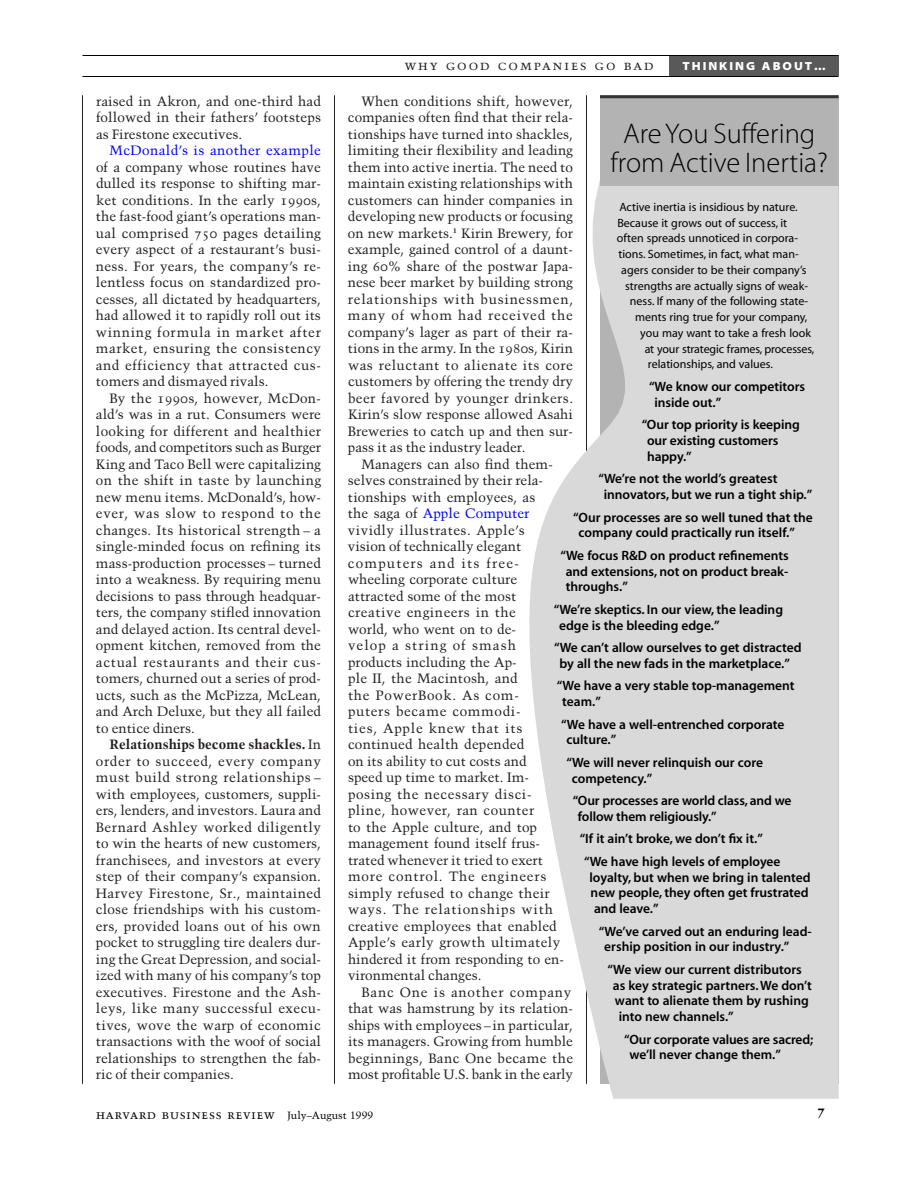
<style>
.page{position:relative;width:918px;height:1188px;background:#fff}
.page>*{position:absolute;margin:0;border:0;box-sizing:border-box;transform-origin:0 0}
.t1{font:28.5px/28.5px "Myriad MM 215 600";color:#000;text-align:center}
.t2{font:14.55px "Trump Mediaeval SC";letter-spacing:.12em;color:#231f20}
.t3{font:13.5px/16.5px "Trump Mediaeval";color:#231f20;text-align:justify}
.t4{font:13.5px/15.8px "Myriad MM 565 600";color:#000}
.t5{font:13.5px "Trump Mediaeval SC";letter-spacing:.055em;color:#000}
.t6{font:13.5px "Trump Mediaeval";letter-spacing:.03em;color:#00f}
.t7{font:13.5px "Trump Mediaeval";letter-spacing:.005em;color:#00f}
.t8{font:700 13.5px "Trump Mediaeval";color:#000}
.t9{font:12px "Myriad MM 400 600";color:#000}
.t10{font:11.7px "Myriad MM 830 700";letter-spacing:.165em;color:#fff}
.s1{font-family:"Trump Mediaeval SC"}
.s2{font-weight:700}
.s3{color:#231f20}
.s4{font-family:"Trump Mediaeval";font-size:10.5px}
</style>
<div class="page">
<hr style="left:82px;top:95px;width:1px;height:989px;background:#231f20">
<hr style="left:334px;top:95px;width:1px;height:989px;background:#231f20">
<hr style="left:586px;top:95px;width:1px;height:989px;background:#231f20">
<div style="left:669px;top:56px;width:169px;height:20px;background:#595959"></div>
<hr style="left:82px;top:55px;width:756px;height:1px;background:#000">
<hr style="left:82px;top:76px;width:756px;height:1px;background:#000">
<svg style="left:529px;top:178px;width:310px;height:921px;background:#ddd"></svg>
<div style="left:600px;top:95px;width:238px;height:90px;background:#b3b3b3"></div>
<hr style="left:600px;top:95px;width:238px;height:3px;background:#333">
<p class="t3" style="left:96px;top:94px;width:227px">raised in Akron, and one-third had followed in their fathers’ footsteps as Firestone executives.</p>
<p class="t6" style="left:110px;top:145px;width:213px">McDonald’s is another example</p>
<p class="t3" style="left:96px;top:160px;width:227px">of a company whose routines have dulled its response to shifting mar&shy;ket conditions. In the early <span class="s1">1990</span>s, the fast-food giant’s operations man&shy;ual comprised <span class="s1">750</span> pages detailing every aspect of a restaurant’s busi&shy;ness. For years, the company’s re&shy;lentless focus on standardized pro&shy;cesses, all dictated by headquarters, had allowed it to rapidly roll out its winning formula in market after market, ensuring the consistency and efficiency that attracted cus&shy;tomers and dismayed rivals.</p>
<p class="t3" style="left:96px;top:391px;width:227px;text-indent:13px">By the <span class="s1">1990</span>s, however, McDon&shy;ald’s was in a rut. Consumers were looking for different and healthier foods, and competitors such as Burger King and Taco Bell were capitalizing on the shift in taste by launching new menu items. McDonald’s, how&shy;ever, was slow to respond to the changes. Its historical strength – a single-minded focus on refining its mass-production processes – turned into a weakness. By requiring menu decisions to pass through headquar&shy;ters, the company stifled innovation and delayed action. Its central devel&shy;opment kitchen, removed from the actual restaurants and their cus&shy;tomers, churned out a series of prod&shy;ucts, such as the McPizza, McLean, and Arch Deluxe, but they all failed to entice diners.</p>
<p class="t3" style="left:96px;top:737px;width:227px;text-indent:14px"><span class="s2">Relationships become shackles.</span> In order to succeed, every company must build strong relationships – with employees, customers, suppli&shy;ers, lenders, and investors. Laura and Bernard Ashley worked diligently to win the hearts of new customers, franchisees, and investors at every step of their company’s expansion.<br>Harvey Firestone, Sr., maintained close friendships with his custom&shy;ers, provided loans out of his own pocket to struggling tire dealers dur&shy;ing the Great Depression, and social&shy;ized with many of his company’s top executives. Firestone and the Ash&shy;leys, like many successful execu&shy;tives, wove the warp of economic transactions with the woof of social relationships to strengthen the fab&shy;ric of their companies.</p>
<p class="t2" style="left:404px;top:58px;width:251px">why good companies go bad</p>
<p class="t10" style="left:682px;top:62px;width:145px">THINKING ABOUT…</p>
<p class="t3" style="left:348px;top:94px;width:227px;text-indent:14px">When conditions shift, however, companies often find that their rela&shy;tionships have turned into shackles, limiting their flexibility and leading them into active inertia. The need to maintain existing relationships with customers can hinder companies in developing new products or focusing on new markets.<sup>1</sup> Kirin Brewery, for example, gained control of a daunt&shy;ing <span class="s1">60</span>% share of the postwar Japa&shy;nese beer market by building strong relationships with businessmen, many of whom had received the company’s lager as part of their ra&shy;tions in the army. In the <span class="s1">1980</span>s, Kirin was reluctant to alienate its core customers by offering the trendy dry beer favored by younger drinkers.<br>Kirin’s slow response allowed Asahi Breweries to catch up and then sur&shy;pass it as the industry leader.</p>
<p class="t3" style="left:348px;top:457px;width:206px;text-align:left;text-indent:14px">Managers can also find them&shy;selves constrained by their rela&shy;tionships with employees, as</p>
<p class="t3" style="left:348px;top:523px;width:217px;text-align:left">vividly illustrates. Apple’s vision of technically elegant computers and its free&shy;wheeling corporate culture attracted some of the most creative engineers in the<br>world, who went on to de-<br>velop a string of smash products including the Ap-<br>ple II, the Macintosh, and<br>the PowerBook. As com&shy;puters became commodi-<br>ties, Apple knew that its continued health depended<br>on its ability to cut costs and speed up time to market. Im&shy;posing the necessary disci&shy;pline, however, ran counter<br>to the Apple culture, and top management found itself frus&shy;trated whenever it tried to exert more control. The engineers simply refused to change their ways. The relationships with creative employees that enabled<br>Apple’s early growth ultimately hindered it from responding to en&shy;vironmental changes.</p>
<p class="t3" style="left:348px;top:985px;width:227px;text-align:left;text-indent:14px">Banc One is another company that was hamstrung by its relation&shy;ships with employees – in particular, its managers. Growing from humble beginnings, Banc One became the most profitable U.S. bank in the early</p>
<h1 class="t1" style="left:610px;top:122px;width:219px">Are You Suffering from Active Inertia?</h1>
<p class="t9" style="left:619px;top:202px;width:180px">Active inertia is insidious by nature.</p>
<p class="t9" style="left:617px;top:218px;width:171px">Because it grows out of success, it</p>
<p class="t9" style="left:617px;top:234px;width:183px">often spreads unnoticed in corpora-</p>
<p class="t9" style="left:618px;top:250px;width:182px">tions. Sometimes, in fact, what man-</p>
<p class="t9" style="left:621px;top:265px;width:187px">agers consider to be their company’s</p>
<p class="t9" style="left:625px;top:281px;width:184px">strengths are actually signs of weak-</p>
<p class="t9" style="left:630px;top:297px;width:180px">ness. If many of the following state-</p>
<p class="t9" style="left:635px;top:313px;width:174px">ments ring true for your company,</p>
<p class="t9" style="left:640px;top:328px;width:172px">you may want to take a fresh look</p>
<p class="t9" style="left:645px;top:344px;width:171px">at your strategic frames, processes,</p>
<p class="t9" style="left:648px;top:360px;width:127px">relationships, and values.</p>
<p class="t4" style="left:654px;top:380px;width:152px;text-indent:-5px">“We know our competitors inside out.”</p>
<p class="t4" style="left:647px;top:418px;width:154px;text-indent:-5px">“Our top priority is keeping our existing customers happy.”</p>
<p class="t4" style="left:604px;top:472px;width:210px;text-indent:-5px">“We’re not the world’s greatest innovators, but we run a tight ship.”</p>
<p class="t4" style="left:579px;top:510px;width:236px;text-indent:-5px">“Our processes are so well tuned that the company could practically run itself.”</p>
<p class="t4" style="left:566px;top:549px;width:225px;text-align:justify;text-indent:-5px">“We focus R&amp;D on product refinements and extensions, not on product break&shy;throughs.”</p>
<p class="t4" style="left:559px;top:603px;width:225px;text-indent:-5px">“We’re skeptics. In our view, the leading edge is the bleeding edge.”</p>
<p class="t4" style="left:554px;top:641px;width:249px;text-align:center">“We can’t allow ourselves to get distracted by all the new fads in the marketplace.”</p>
<p class="t4" style="left:562px;top:679px;width:234px;text-indent:-5px">“We have a very stable top-management team.”</p>
<p class="t4" style="left:566px;top:717px;width:220px;text-indent:-5px">“We have a well-entrenched corporate culture.”</p>
<p class="t4" style="left:572px;top:756px;width:193px;text-indent:-5px">“We will never relinquish our core competency.”</p>
<p class="t4" style="left:578px;top:794px;width:215px;text-indent:-5px">“Our processes are world class, and we follow them religiously.”</p>
<p class="t4" style="left:584px;top:829px;width:198px;line-height:22.5px;text-indent:-4px">“If it ain’t broke, we don’t fix it.” “We have high levels of employee</p>
<p class="t4" style="left:590px;top:870px;width:223px">loyalty, but when we bring in talented new people, they often get frustrated and leave.”</p>
<p class="t4" style="left:604px;top:924px;width:209px;text-indent:-5px">“We’ve carved out an enduring lead&shy;ership position in our industry.”</p>
<p class="t4" style="left:608px;top:963px;width:196px">“We view our current distributors</p>
<p class="t4" style="left:613px;top:979px;width:200px">as key strategic partners.We don’t</p>
<p class="t4" style="left:615px;top:994px;width:195px">want to alienate them by rushing</p>
<p class="t4" style="left:619px;top:1010px;width:117px">into new channels.”</p>
<p class="t4" style="left:629px;top:1033px;width:185px;text-indent:-5px">“Our corporate values are sacred; we’ll never change them.”</p>
<p class="t7" style="left:348px;top:508px;width:183px"><span class="s3">the saga of</span> Apple Computer</p>
<p class="t5" style="left:96px;top:1108px;width:279px">harvard business review <span class="s4">July–August 1999</span></p>
<p class="t8" style="left:817px;top:1107px;width:9px">7</p>
</div>
